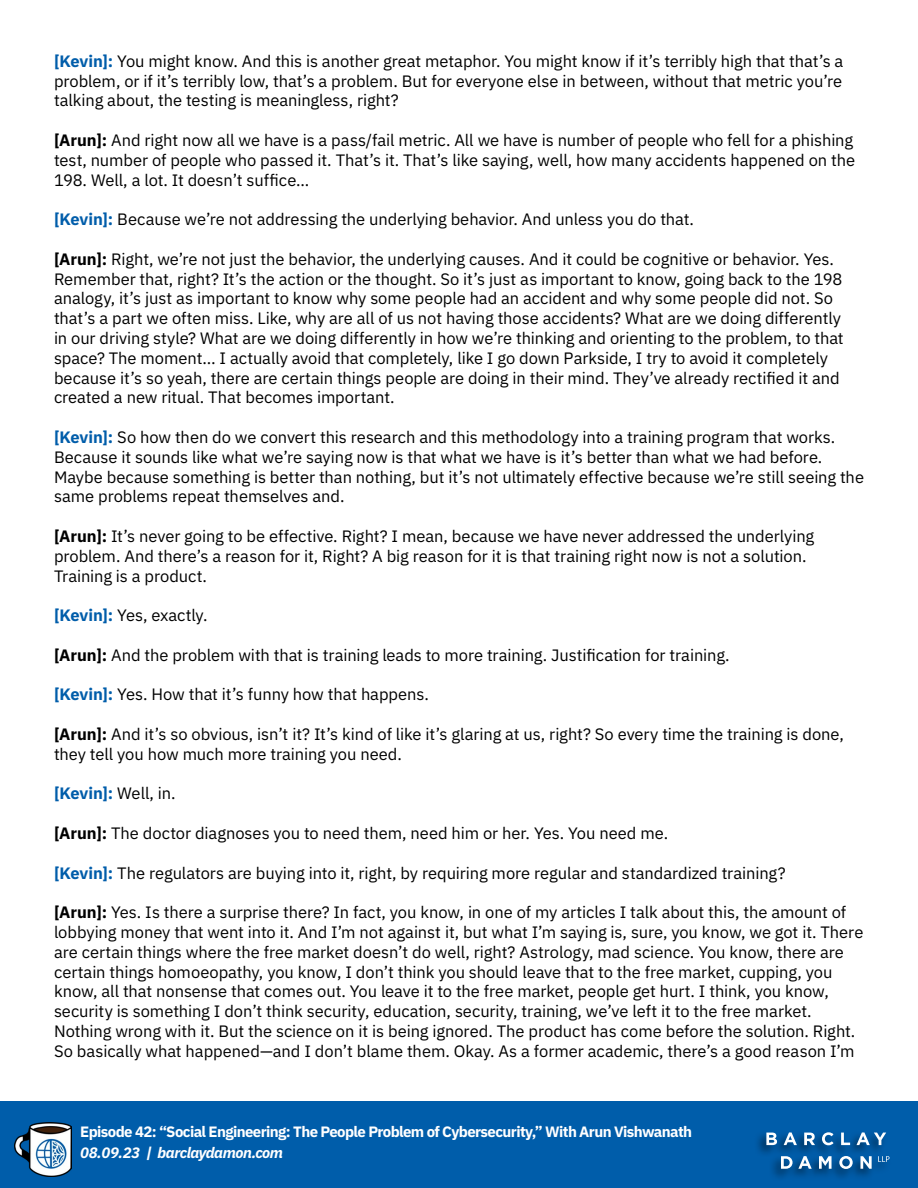
<style>
.page{position:relative;width:918px;height:1188px;background:#fff}
.page>*{position:absolute;margin:0;border:0;box-sizing:border-box;transform-origin:0 0}
.t1{font:16.5px/19.8px "IBM Plex Sans";letter-spacing:-.005em;color:#000}
.t2{font:700 16.5px "IBM Plex Sans";letter-spacing:-.01em;color:#005daa}
.t3{font:700 15px "IBM Plex Sans";letter-spacing:-.04em;color:#fff}
.t4{font:italic 700 15px "IBM Plex Sans";letter-spacing:-.03em;color:#fff}
.s1{font-weight:700;color:#005daa}
.s2{font-weight:700}
.s3{font-weight:400;color:#000}
</style>
<div class="page">
<div style="left:0;top:1102px;width:918px;height:86px;background:#005daa"></div>
<img style="left:15px;top:1123px;width:56px;height:53px">
<div style="left:754px;top:1130px;width:138px;height:51px;background:#000;opacity:.55"></div>
<svg style="left:878px;top:1156px;width:11px;height:6px"></svg>
<svg style="left:766px;top:1133px;width:11px;height:12px"></svg>
<svg style="left:784px;top:1132px;width:13px;height:13px"></svg>
<svg style="left:804px;top:1133px;width:11px;height:12px"></svg>
<svg style="left:822px;top:1132px;width:12px;height:13px"></svg>
<svg style="left:841px;top:1133px;width:9px;height:12px"></svg>
<svg style="left:857px;top:1132px;width:29px;height:13px"></svg>
<svg style="left:781px;top:1156px;width:31px;height:13px"></svg>
<svg style="left:819px;top:1156px;width:13px;height:13px"></svg>
<svg style="left:839px;top:1156px;width:14px;height:13px"></svg>
<svg style="left:860px;top:1156px;width:12px;height:13px"></svg>
<p class="t1" style="left:54px;top:50px;width:791px;text-align:justify"><span class="s1">[Kevin]:</span> You might know. And this is another great metaphor. You might know if it’s terribly high that that’s a problem, or if it’s terribly low, that’s a problem. But for everyone else in between, without that metric you’re talking about, the testing is meaningless, right?</p>
<p class="t1" style="left:54px;top:129px;width:803px"><span class="s2">[Arun]:</span> And right now all we have is a pass/fail metric. All we have is number of people who fell for a phishing test, number of people who passed it. That’s it. That’s like saying, well, how many accidents happened on the<br>198. Well, a lot. It doesn’t suffice...</p>
<p class="t1" style="left:54px;top:208px;width:642px"><span class="s1">[Kevin]:</span> Because we’re not addressing the underlying behavior. And unless you do that.</p>
<p class="t1" style="left:54px;top:248px;width:791px"><span class="s2">[Arun]:</span> Right, we’re not just the behavior, the underlying causes. And it could be cognitive or behavior. Yes.<br>Remember that, right? It’s the action or the thought. So it’s just as important to know, going back to the 198 analogy, it’s just as important to know why some people had an accident and why some people did not. So that’s a part we often miss. Like, why are all of us not having those accidents? What are we doing differently in our driving style? What are we doing differently in how we’re thinking and orienting to the problem, to that space? The moment… I actually avoid that completely, like I go down Parkside, I try to avoid it completely because it’s so yeah, there are certain things people are doing in their mind. They’ve already rectified it and created a new ritual. That becomes important.</p>
<p class="t1" style="left:54px;top:426px;width:812px"><span class="s1">[Kevin]:</span> So how then do we convert this research and this methodology into a training program that works.<br>Because it sounds like what we’re saying now is that what we have is it’s better than what we had before.<br>Maybe because something is better than nothing, but it’s not ultimately effective because we’re still seeing the same problems repeat themselves and.</p>
<p class="t1" style="left:54px;top:525px;width:762px"><span class="s2">[Arun]:</span> It’s never going to be effective. Right? I mean, because we have never addressed the underlying problem. And there’s a reason for it, Right? A big reason for it is that training right now is not a solution.<br>Training is a product.</p>
<p class="t1" style="left:54px;top:604px;width:155px"><span class="s1">[Kevin]:</span> Yes, exactly.</p>
<p class="t1" style="left:54px;top:644px;width:677px"><span class="s2">[Arun]:</span> And the problem with that is training leads to more training. Justification for training.</p>
<p class="t1" style="left:54px;top:683px;width:377px"><span class="s1">[Kevin]:</span> Yes. How that it’s funny how that happens.</p>
<p class="t1" style="left:54px;top:723px;width:791px"><span class="s2">[Arun]:</span> And it’s so obvious, isn’t it? It’s kind of like it’s glaring at us, right? So every time the training is done, they tell you how much more training you need.</p>
<p class="t2" style="left:54px;top:780px;width:123px">[Kevin]: <span class="s3">Well, in.</span></p>
<p class="t1" style="left:54px;top:822px;width:616px"><span class="s2">[Arun]:</span> The doctor diagnoses you to need them, need him or her. Yes. You need me.</p>
<p class="t1" style="left:54px;top:862px;width:733px"><span class="s1">[Kevin]:</span> The regulators are buying into it, right, by requiring more regular and standardized training?</p>
<p class="t1" style="left:54px;top:901px;width:811px"><span class="s2">[Arun]:</span> Yes. Is there a surprise there? In fact, you know, in one of my articles I talk about this, the amount of lobbying money that went into it. And I’m not against it, but what I’m saying is, sure, you know, we got it. There are certain things where the free market doesn’t do well, right? Astrology, mad science. You know, there are certain things homoeopathy, you know, I don’t think you should leave that to the free market, cupping, you know, all that nonsense that comes out. You leave it to the free market, people get hurt. I think, you know, security is something I don’t think security, education, security, training, we’ve left it to the free market.<br>Nothing wrong with it. But the science on it is being ignored. The product has come before the solution. Right.<br>So basically what happened—and I don’t blame them. Okay. As a former academic, there’s a good reason I’m</p>
<p class="t3" style="left:80px;top:1119px;width:613px">Episode 42: “Social Engineering: The People Problem of Cybersecurity,” With Arun Vishwanath</p>
<p class="t4" style="left:80px;top:1140px;width:204px">08.09.23 | barclaydamon.com</p>
</div>
